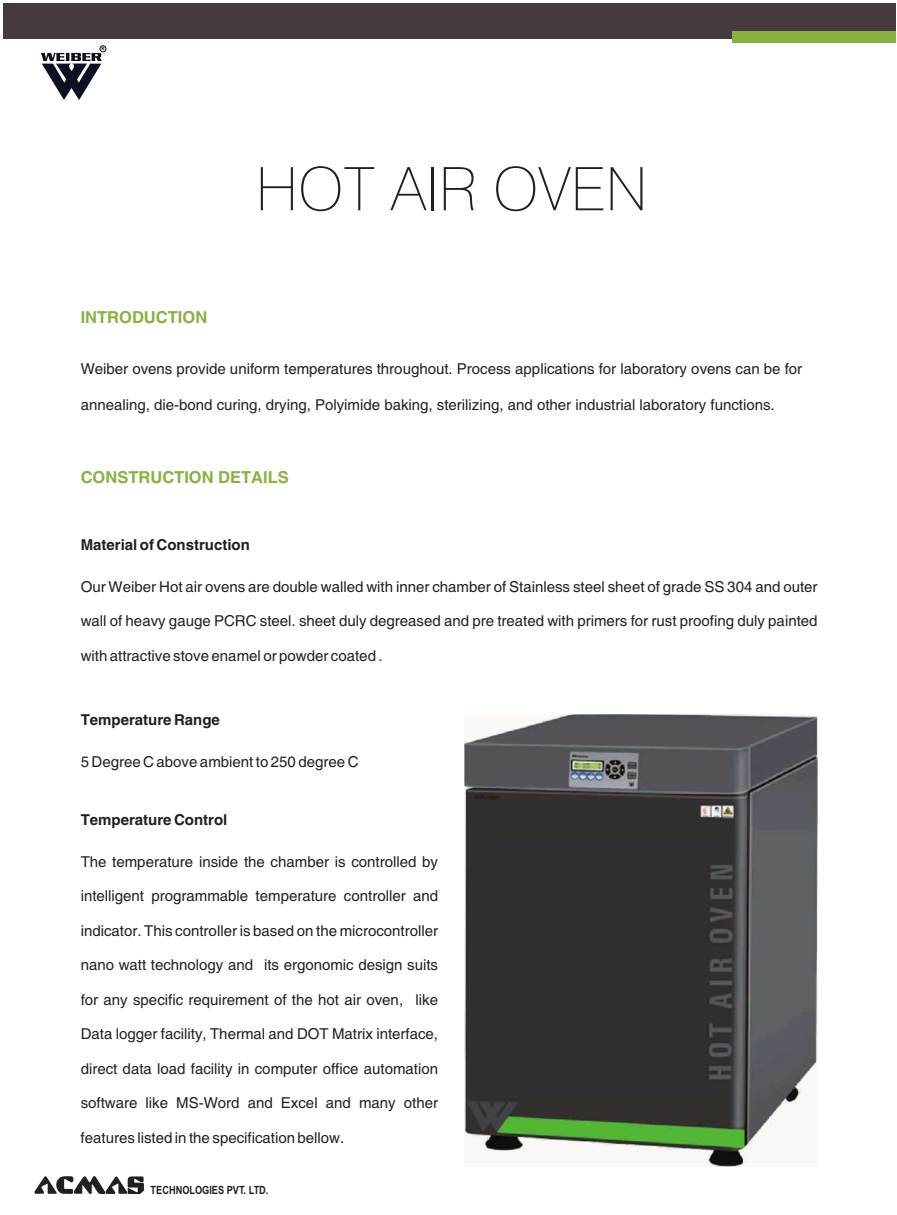
<style>
.page{position:relative;width:897px;height:1215px;background:#fff}
.page>*{position:absolute;margin:0;border:0;box-sizing:border-box;transform-origin:0 0}
.t1{font:100 60px "Swiss 721 BT";color:#231f20}
.t2{font:700 16.5px "Helvetica";color:#88b13f}
.t3{font:15px "Helvetica";color:#231f20}
.t4{font:700 15px "Helvetica";color:#231f20}
.t5{font:700 11.4px "Arial";color:#231f20;scale:.81 1}
.t6{font:700 4.5px "Arial";color:#0c1020}
</style>
<div class="page">
<div style="left:3px;top:3px;width:892px;height:36px;background:#463b3c"></div>
<svg style="left:41px;top:53px;width:61px;height:47px"></svg>
<div style="left:100px;top:45px;width:6px;height:7px;border:1px solid #0c1020;border-radius:50%"></div>
<svg style="left:34px;top:1176px;width:110px;height:18px"></svg>
<div style="left:731px;top:31px;width:164px;height:12px;background:#88b13f"></div>
<img style="left:464px;top:714px;width:353px;height:452px">
<p class="t6" style="left:101px;top:47px;width:5px">R</p>
<p class="t2" style="left:81px;top:311px;width:128px">INTRODUCTION</p>
<h1 class="t1" style="left:256px;top:165px;width:393px">HOT AIR OVEN</h1>
<p class="t3" style="left:81px;top:363px;width:723px">Weiber ovens provide uniform temperatures throughout. Process applications for laboratory ovens can be for</p>
<p class="t3" style="left:81px;top:399px;width:695px">annealing, die-bond curing, drying, Polyimide baking, sterilizing, and other industrial laboratory functions.</p>
<p class="t2" style="left:81px;top:471px;width:210px">CONSTRUCTION DETAILS</p>
<p class="t4" style="left:81px;top:539px;width:171px">Material of Construction</p>
<p class="t3" style="left:81px;top:581px;width:738px">Our Weiber Hot air ovens are double walled with inner chamber of Stainless steel sheet of grade SS 304 and outer</p>
<p class="t3" style="left:81px;top:615px;width:738px">wall of heavy gauge PCRC steel. sheet duly degreased and pre treated with primers for rust proofing duly painted</p>
<p class="t3" style="left:81px;top:650px;width:303px">with attractive stove enamel or powder coated .</p>
<p class="t4" style="left:81px;top:714px;width:141px">Temperature Range</p>
<p class="t3" style="left:81px;top:756px;width:279px">5 Degree C above ambient to 250 degree C</p>
<p class="t4" style="left:81px;top:814px;width:148px">Temperature Control</p>
<p class="t3" style="left:81px;top:856px;width:359px">The temperature inside the chamber is controlled by</p>
<p class="t3" style="left:81px;top:890px;width:359px">intelligent programmable temperature controller and</p>
<p class="t3" style="left:81px;top:925px;width:359px">indicator. This controller is based on the microcontroller</p>
<p class="t3" style="left:81px;top:959px;width:359px">nano watt technology and its ergonomic design suits</p>
<p class="t3" style="left:81px;top:994px;width:359px">for any specific requirement of the hot air oven, like</p>
<p class="t3" style="left:81px;top:1028px;width:359px">Data logger facility, Thermal and DOT Matrix interface,</p>
<p class="t3" style="left:81px;top:1063px;width:359px">direct data load facility in computer office automation</p>
<p class="t3" style="left:81px;top:1097px;width:359px">software like MS-Word and Excel and many other</p>
<p class="t3" style="left:81px;top:1132px;width:265px">features listed in the specification bellow.</p>
<p class="t5" style="left:151px;top:1186px;width:147px">TECHNOLOGIES PVT. LTD.</p>
</div>
